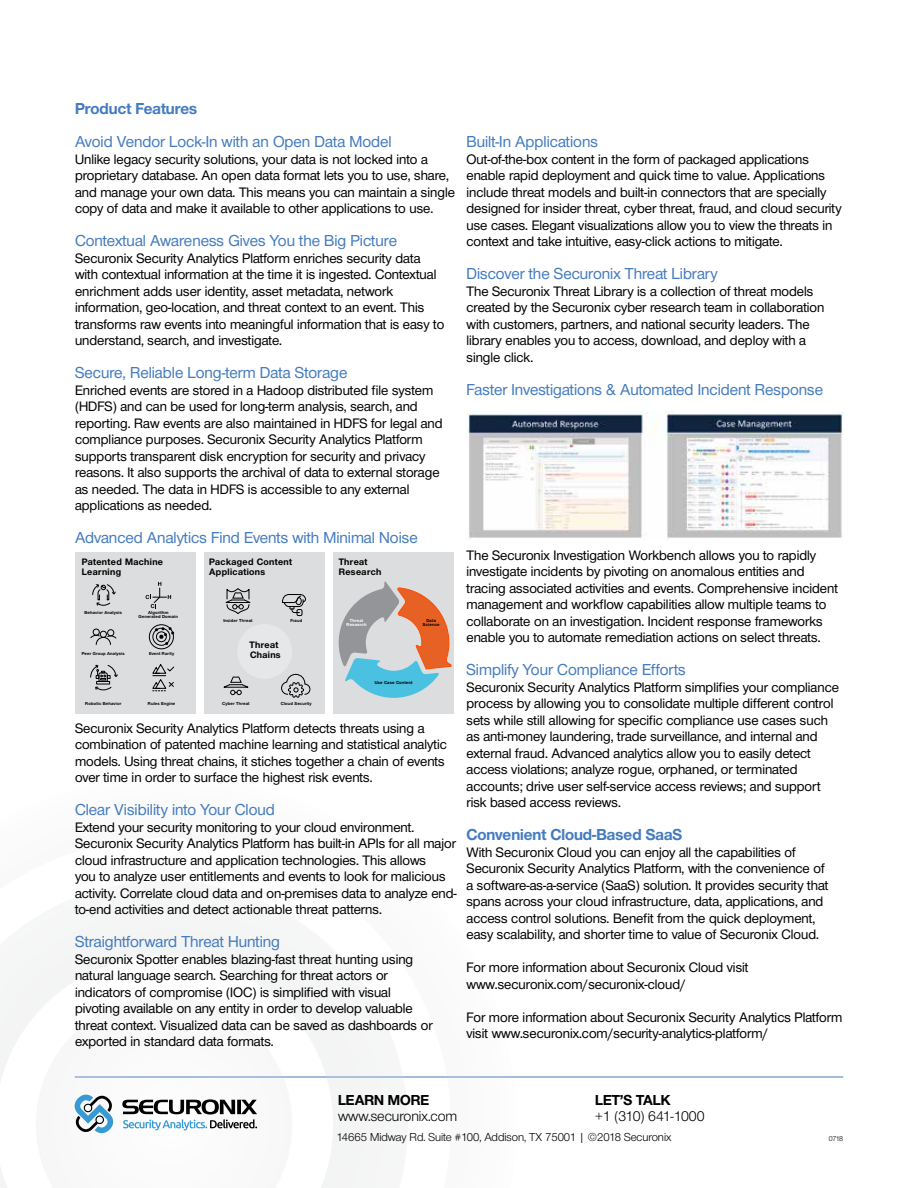
<style>
.page{position:relative;width:918px;height:1188px;background:#fff}
.page>*{position:absolute;margin:0;border:0;box-sizing:border-box;transform-origin:0 0}
.t1{font:500 16.5px "Nimbus Sans Novus DOT";color:#457cbf}
.t2{font:700 16.5px "Nimbus Sans Novus DOT";color:#457cbf}
.t3{font:700 15px "Nimbus Sans Novus DOT";color:#000}
.t4{font:15px "Nimbus Sans Novus DOT";color:#000}
.t5{font:15px "Nimbus Sans Novus DOT";letter-spacing:-.05em;color:#000}
.t6{font:500 14.25px/16.5px "Nimbus Sans Novus DOT";color:#000}
.t7{font:12px "Nimbus Sans Novus DOT";color:#000}
.t8{font:700 9.75px/10.1px "Nimbus Sans Novus DOT";letter-spacing:.04em;color:#000}
.t9{font:7.5px "Nimbus Sans Novus DOT";color:#000}
.t10{font:700 4.5px/4.7px "Nimbus Sans Novus DOT";letter-spacing:.04em;color:#000;text-align:center}
.t11{font:700 4.5px/4.7px "Nimbus Sans Novus DOT";letter-spacing:.04em;color:#fff;text-align:center}
</style>
<div class="page">
<hr style="left:75px;top:1077px;width:768px;height:1px;background:#457cbf">
<svg style="left:0;top:920px;width:531px;height:268px"></svg>
<svg style="left:122px;top:1099px;width:135px;height:31px"></svg>
<svg style="left:75px;top:1095px;width:38px;height:38px"></svg>
<img style="left:466px;top:411px;width:377px;height:128px">
<div style="left:75px;top:552px;width:121px;height:162px;background:#dcddde"></div>
<div style="left:204px;top:552px;width:121px;height:162px;background:#dcddde"></div>
<div style="left:333px;top:552px;width:121px;height:162px;background:#dcddde"></div>
<div style="left:100px;top:631px;width:7px;height:7px;border:1px solid #000;border-radius:50%"></div>
<div style="left:93px;top:629px;width:7px;height:7px;border:1px solid #000;border-radius:50%"></div>
<div style="left:107px;top:629px;width:7px;height:7px;border:1px solid #000;border-radius:50%"></div>
<svg style="left:90px;top:634px;width:27px;height:11px"></svg>
<svg style="left:223px;top:676px;width:26px;height:19px"></svg>
<svg style="left:281px;top:673px;width:30px;height:25px"></svg>
<svg style="left:225px;top:588px;width:26px;height:26px"></svg>
<svg style="left:92px;top:584px;width:24px;height:22px"></svg>
<div style="left:296px;top:609px;width:7px;height:7px;border:1px solid #000;border-radius:2px"></div>
<svg style="left:282px;top:594px;width:24px;height:20px"></svg>
<div style="left:149px;top:624px;width:25px;height:25px;border:1px solid #000;border-radius:50%"></div>
<div style="left:152px;top:628px;width:18px;height:18px;border:1px solid #000;border-radius:50%"></div>
<svg style="left:155px;top:627px;width:19px;height:18px"></svg>
<svg style="left:90px;top:664px;width:28px;height:27px"></svg>
<svg style="left:146px;top:582px;width:25px;height:26px"></svg>
<svg style="left:152px;top:664px;width:22px;height:27px"></svg>
<svg style="left:339px;top:581px;width:113px;height:117px"></svg>
<div style="left:237px;top:624px;width:55px;height:55px;background:#e6e7e8;border-radius:50%"></div>
<p class="t2" style="left:75px;top:99px;width:124px">Product Features</p>
<p class="t1" style="left:75px;top:132px;width:318px">Avoid Vendor Lock-In with an Open Data Model</p>
<p class="t6" style="left:75px;top:150px;width:381px">Unlike legacy security solutions, your data is not locked into a proprietary database. An open data format lets you to use, share, and manage your own data. This means you can maintain a single copy of data and make it available to other applications to use.</p>
<p class="t1" style="left:75px;top:231px;width:324px">Contextual Awareness Gives You the Big Picture</p>
<p class="t6" style="left:75px;top:249px;width:371px">Securonix Security Analytics Platform enriches security data with contextual information at the time it is ingested. Contextual enrichment adds user identity, asset metadata, network information, geo-location, and threat context to an event. This transforms raw events into meaningful information that is easy to understand, search, and investigate.</p>
<p class="t1" style="left:75px;top:363px;width:274px">Secure, Reliable Long-term Data Storage</p>
<p class="t6" style="left:75px;top:381px;width:369px">Enriched events are stored in a Hadoop distributed file system (HDFS) and can be used for long-term analysis, search, and reporting. Raw events are also maintained in HDFS for legal and compliance purposes. Securonix Security Analytics Platform supports transparent disk encryption for security and privacy reasons. It also supports the archival of data to external storage as needed. The data in HDFS is accessible to any external applications as needed.</p>
<p class="t1" style="left:75px;top:528px;width:344px">Advanced Analytics Find Events with Minimal Noise</p>
<p class="t8" style="left:82px;top:557px;width:83px">Patented Machine<br>Learning</p>
<p class="t8" style="left:209px;top:557px;width:84px">Packaged Content<br>Applications</p>
<p class="t8" style="left:339px;top:557px;width:44px">Threat<br>Research</p>
<p class="t10" style="left:85px;top:610px;width:39px">Behavior Analysis</p>
<p class="t10" style="left:139px;top:610px;width:41px">Algorithm<br>Generated Domain</p>
<p class="t10" style="left:82px;top:651px;width:44px">Peer Group Analysis</p>
<p class="t10" style="left:149px;top:651px;width:27px">Event Rarity</p>
<p class="t10" style="left:223px;top:618px;width:31px">Insider Threat</p>
<p class="t11" style="left:347px;top:618px;width:21px">Threat<br>Research</p>
<p class="t10" style="left:290px;top:618px;width:13px">Fraud</p>
<p class="t8" style="left:250px;top:639px;width:33px">Threat<br>Chains</p>
<p class="t10" style="left:85px;top:701px;width:37px">Robotic Behavior</p>
<p class="t10" style="left:148px;top:701px;width:29px">Rules Engine</p>
<p class="t10" style="left:222px;top:701px;width:29px">Cyber Threat</p>
<p class="t10" style="left:281px;top:701px;width:32px">Cloud Security</p>
<p class="t10" style="left:375px;top:680px;width:39px">Use Case Content</p>
<p class="t10" style="left:423px;top:618px;width:18px">Data<br>Science</p>
<p class="t6" style="left:75px;top:720px;width:373px">Securonix Security Analytics Platform detects threats using a combination of patented machine learning and statistical analytic models. Using threat chains, it stiches together a chain of events over time in order to surface the highest risk events.</p>
<p class="t1" style="left:75px;top:800px;width:201px">Clear Visibility into Your Cloud</p>
<p class="t6" style="left:75px;top:819px;width:383px">Extend your security monitoring to your cloud environment.<br>Securonix Security Analytics Platform has built-in APIs for all major cloud infrastructure and application technologies. This allows<br>you to analyze user entitlements and events to look for malicious activity. Correlate cloud data and on-premises data to analyze end&shy;to-end activities and detect actionable threat patterns.</p>
<p class="t1" style="left:75px;top:932px;width:206px">Straightforward Threat Hunting</p>
<p class="t6" style="left:75px;top:951px;width:359px">Securonix Spotter enables blazing-fast threat hunting using natural language search. Searching for threat actors or indicators of compromise (IOC) is simplified with visual pivoting available on any entity in order to develop valuable threat context. Visualized data can be saved as dashboards or exported in standard data formats.</p>
<p class="t1" style="left:466px;top:132px;width:133px">Built-In Applications</p>
<p class="t6" style="left:466px;top:150px;width:377px">Out-of-the-box content in the form of packaged applications enable rapid deployment and quick time to value. Applications include threat models and built-in connectors that are specially designed for insider threat, cyber threat, fraud, and cloud security use cases. Elegant visualizations allow you to view the threats in context and take intuitive, easy-click actions to mitigate.</p>
<p class="t1" style="left:466px;top:264px;width:253px">Discover the Securonix Threat Library</p>
<p class="t6" style="left:466px;top:282px;width:359px">The Securonix Threat Library is a collection of threat models created by the Securonix cyber research team in collaboration with customers, partners, and national security leaders. The library enables you to access, download, and deploy with a single click.</p>
<p class="t1" style="left:466px;top:379px;width:358px">Faster Investigations &amp; Automated Incident Response</p>
<p class="t6" style="left:466px;top:546px;width:373px">The Securonix Investigation Workbench allows you to rapidly investigate incidents by pivoting on anomalous entities and tracing associated activities and events. Comprehensive incident management and workflow capabilities allow multiple teams to collaborate on an investigation. Incident response frameworks enable you to automate remediation actions on select threats.</p>
<p class="t1" style="left:466px;top:660px;width:221px">Simplify Your Compliance Efforts</p>
<p class="t6" style="left:466px;top:678px;width:374px">Securonix Security Analytics Platform simplifies your compliance process by allowing you to consolidate multiple different control sets while still allowing for specific compliance use cases such as anti-money laundering, trade surveillance, and internal and external fraud. Advanced analytics allow you to easily detect access violations; analyze rogue, orphaned, or terminated accounts; drive user self-service access reviews; and support risk based access reviews.</p>
<p class="t2" style="left:466px;top:825px;width:217px">Convenient Cloud-Based SaaS</p>
<p class="t6" style="left:466px;top:843px;width:363px">With Securonix Cloud you can enjoy all the capabilities of Securonix Security Analytics Platform, with the convenience of a software-as-a-service (SaaS) solution. It provides security that spans across your cloud infrastructure, data, applications, and access control solutions. Benefit from the quick deployment, easy scalability, and shorter time to value of Securonix Cloud.</p>
<p class="t6" style="left:466px;top:959px;width:284px">For more information about Securonix Cloud visit www.securonix.com/securonix-cloud/</p>
<p class="t6" style="left:466px;top:1008px;width:377px">For more information about Securonix Security Analytics Platform visit www.securonix.com/security-analytics-platform/</p>
<p class="t3" style="left:595px;top:1091px;width:77px">LET’S TALK</p>
<p class="t5" style="left:595px;top:1108px;width:111px">+1 (310) 641-1000</p>
<p class="t7" style="left:337px;top:1130px;width:336px">14665 Midway Rd. Suite #100, Addison, TX 75001 | ©2018 Securonix</p>
<p class="t9" style="left:829px;top:1134px;width:16px">0718</p>
<p class="t3" style="left:338px;top:1091px;width:93px">LEARN MORE</p>
<p class="t4" style="left:338px;top:1108px;width:121px">www.securonix.com</p>
</div>
